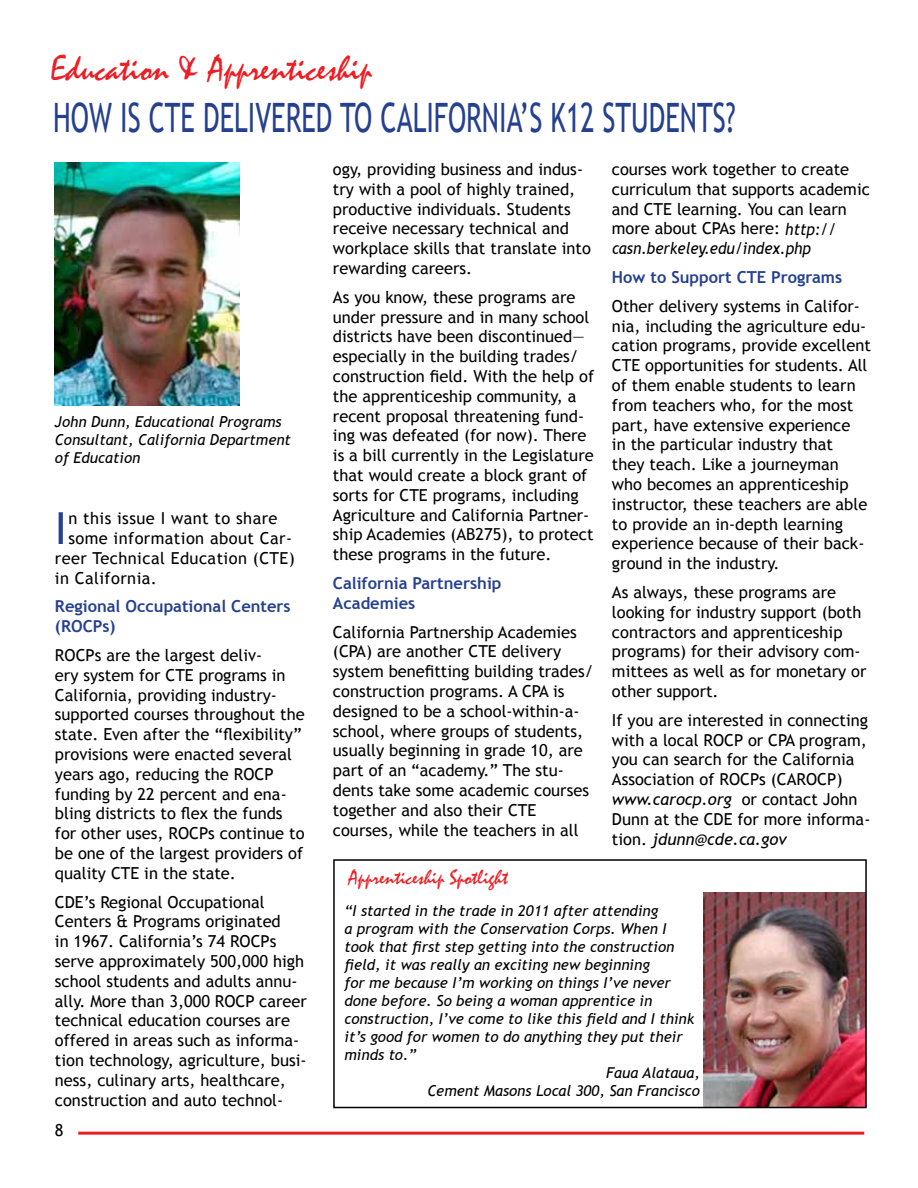
<style>
.page{position:relative;width:918px;height:1188px;background:#fff}
.page>*{position:absolute;margin:0;border:0;box-sizing:border-box;transform-origin:0 0}
.t1{font:44.1px "Trebuchet MS";color:#25408f}
.t2{font:40.5px "Trebuchet MS";color:#25408f;scale:.67 1}
.t3{font:36px "Mistral";color:#ed1d24}
.t4{font:21px "Mistral";color:#ed1d24}
.t5{font:16.5px/19.8px "Trebuchet MS";color:#000}
.t6{font:700 16.5px/19.8px "Trebuchet MS";color:#25408f}
.t7{font:16.5px "Trebuchet MS";letter-spacing:.025em;color:#000}
.t8{font:italic 15px/18px "Trebuchet MS";color:#000}
.s1{font-style:italic}
</style>
<div class="page">
<hr style="left:78px;top:1132px;width:786px;height:3px;background:#ed1d24">
<img style="left:55px;top:163px;width:184px;height:243px">
<img style="left:704px;top:893px;width:160px;height:212px">
<div style="left:333px;top:859px;width:534px;height:249px;border:2px solid #000"></div>
<h3 class="t3" style="left:50px;top:47px;width:323px">Education &amp; Apprenticeship</h3>
<h2 class="t2" style="left:53px;top:93px;width:1020px">How is CTE delivered to California’s K12 students?</h2>
<p class="t8" style="left:55px;top:413px;width:237px">John Dunn, Educational Programs<br>Consultant, California Department of Education</p>
<h1 class="t1" style="left:55px;top:502px;width:6px">I</h1>
<p class="t5" style="left:68px;top:509px;width:211px">n this issue I want to share</p>
<p class="t5" style="left:68px;top:528px;width:225px">some information about Car-</p>
<p class="t7" style="left:55px;top:548px;width:209px">reer Technical Education (CTE</p>
<p class="t5" style="left:289px;top:548px;width:8px">)</p>
<p class="t5" style="left:55px;top:568px;width:103px">in California.</p>
<p class="t6" style="left:55px;top:597px;width:237px">Regional Occupational Centers (ROCPs)</p>
<p class="t5" style="left:55px;top:645px;width:11px">ROCP</p>
<p class="t5" style="left:55px;top:645px;width:209px;text-indent:40px">s are the largest deliv&shy;ery system for CTE</p>
<p class="t5" style="left:55px;top:665px;width:251px;text-indent:144px">programs in<br>California, providing industry&shy;supported courses throughout the state. Even after the “flexibility” provisions were enacted several years ago, reducing the ROCP<br>funding by 22 percent and ena&shy;bling districts to flex the funds for other uses, ROCP</p>
<p class="t5" style="left:55px;top:824px;width:251px;text-align:justify;text-indent:153px">s continue to be one of the largest providers of quality CTE</p>
<p class="t5" style="left:55px;top:859px;width:211px;line-height:28.8px;text-indent:89px">in the state.<br>CDE’s Regional Occupational</p>
<p class="t5" style="left:55px;top:912px;width:227px">Centers &amp; Programs originated in 1967. California’s 74 ROCP</p>
<p class="t5" style="left:55px;top:932px;width:251px;text-indent:215px">s serve approximately 500,000 high school students and adults annu&shy;ally. More than 3,000 ROCP</p>
<p class="t5" style="left:55px;top:991px;width:253px;text-indent:204px">career technical education courses are offered in areas such as informa&shy;tion technology, agriculture, busi&shy;ness, culinary arts, healthcare, construction and auto technol-</p>
<p class="t5" style="left:55px;top:1120px;width:10px">8</p>
<p class="t5" style="left:333px;top:160px;width:259px">ogy, providing business and indus&shy;try with a pool of highly trained, productive individuals. Students receive necessary technical and workplace skills that translate into rewarding careers.</p>
<p class="t5" style="left:333px;top:287px;width:263px">As you know, these programs are under pressure and in many school districts have been discontinued— especially in the building trades/ construction field. With the help of the apprenticeship community, a recent proposal threatening fund&shy;ing was defeated (for now). There is a bill currently in the Legislature that would create a block grant of sorts for CTE</p>
<p class="t5" style="left:333px;top:485px;width:262px;text-indent:100px">programs, including<br>Agriculture and California Partner&shy;ship Academies (AB275), to protect these programs in the future.</p>
<p class="t6" style="left:333px;top:573px;width:170px">California Partnership<br>Academies</p>
<p class="t5" style="left:333px;top:622px;width:245px">California Partnership Academies (CPA) are another CTE</p>
<p class="t5" style="left:333px;top:642px;width:262px;text-indent:169px">delivery system benefitting building trades/ construction programs. A CPA</p>
<p class="t5" style="left:333px;top:682px;width:258px;text-indent:220px">is designed to be a school-within-a&shy;school, where groups of students, usually beginning in grade 10, are part of an “academy.” The stu&shy;dents take some academic courses together and also their CTE<br>courses, while the teachers in all</p>
<p class="t5" style="left:612px;top:160px;width:259px">courses work together to create curriculum that supports academic and CTE</p>
<p class="t5" style="left:612px;top:199px;width:236px;text-indent:65px">learning. You can learn more about CPAs here: <span class="s1">http:// casn.berkeley.edu/index.php</span></p>
<p class="t6" style="left:612px;top:267px;width:232px">How to Support CTE Programs</p>
<p class="t5" style="left:612px;top:296px;width:260px">Other delivery systems in Califor&shy;nia, including the agriculture edu&shy;cation programs, provide excellent<br>CTE</p>
<p class="t5" style="left:612px;top:356px;width:257px;text-indent:33px">opportunities for students. All of them enable students to learn from teachers who, for the most part, have extensive experience in the particular industry that they teach. Like a journeyman who becomes an apprenticeship instructor, these teachers are able to provide an in-depth learning experience because of their back&shy;ground in the industry.</p>
<p class="t5" style="left:612px;top:583px;width:256px">As always, these programs are looking for industry support (both contractors and apprenticeship programs) for their advisory com&shy;mittees as well as for monetary or other support.</p>
<p class="t5" style="left:612px;top:710px;width:258px">I f you are interested in connecting with a local ROCP</p>
<p class="t5" style="left:748px;top:730px;width:31px">or CPA</p>
<p class="t5" style="left:612px;top:730px;width:256px;text-indent:187px">program, you can search for the California<br>Association of ROCP</p>
<p class="t5" style="left:759px;top:770px;width:29px">s (CAROCP</p>
<p class="t5" style="left:612px;top:770px;width:260px;text-indent:224px">) <span class="s1">www.carocp.org</span> or contact John<br>Dunn at the CDE for more informa&shy;tion. <span class="s1">jdunn@cde.ca.gov</span></p>
<p class="t4" style="left:349px;top:865px;width:160px">Apprenticeship Spotlight</p>
<p class="t8" style="left:344px;top:902px;width:315px">“I started in the trade in 2011 after attending</p>
<p class="t8" style="left:344px;top:920px;width:324px">a program with the Conservation Corps. When I</p>
<p class="t8" style="left:344px;top:938px;width:331px">took that first step getting into the construction</p>
<p class="t8" style="left:344px;top:956px;width:307px">field, it was really an exciting new beginning</p>
<p class="t8" style="left:344px;top:974px;width:328px">for me because I’m working on things I’ve never</p>
<p class="t8" style="left:344px;top:992px;width:309px">done before. So being a woman apprentice in</p>
<p class="t8" style="left:344px;top:1010px;width:351px">construction, I’ve come to like this field and I think</p>
<p class="t8" style="left:344px;top:1028px;width:340px">it’s good for women to do anything they put their</p>
<p class="t8" style="left:344px;top:1046px;width:73px">minds to.”</p>
<p class="t8" style="left:606px;top:1064px;width:95px">Faua Alataua,</p>
<p class="t8" style="left:427px;top:1082px;width:274px">Cement Masons Local 300, San Francisco</p>
</div>
